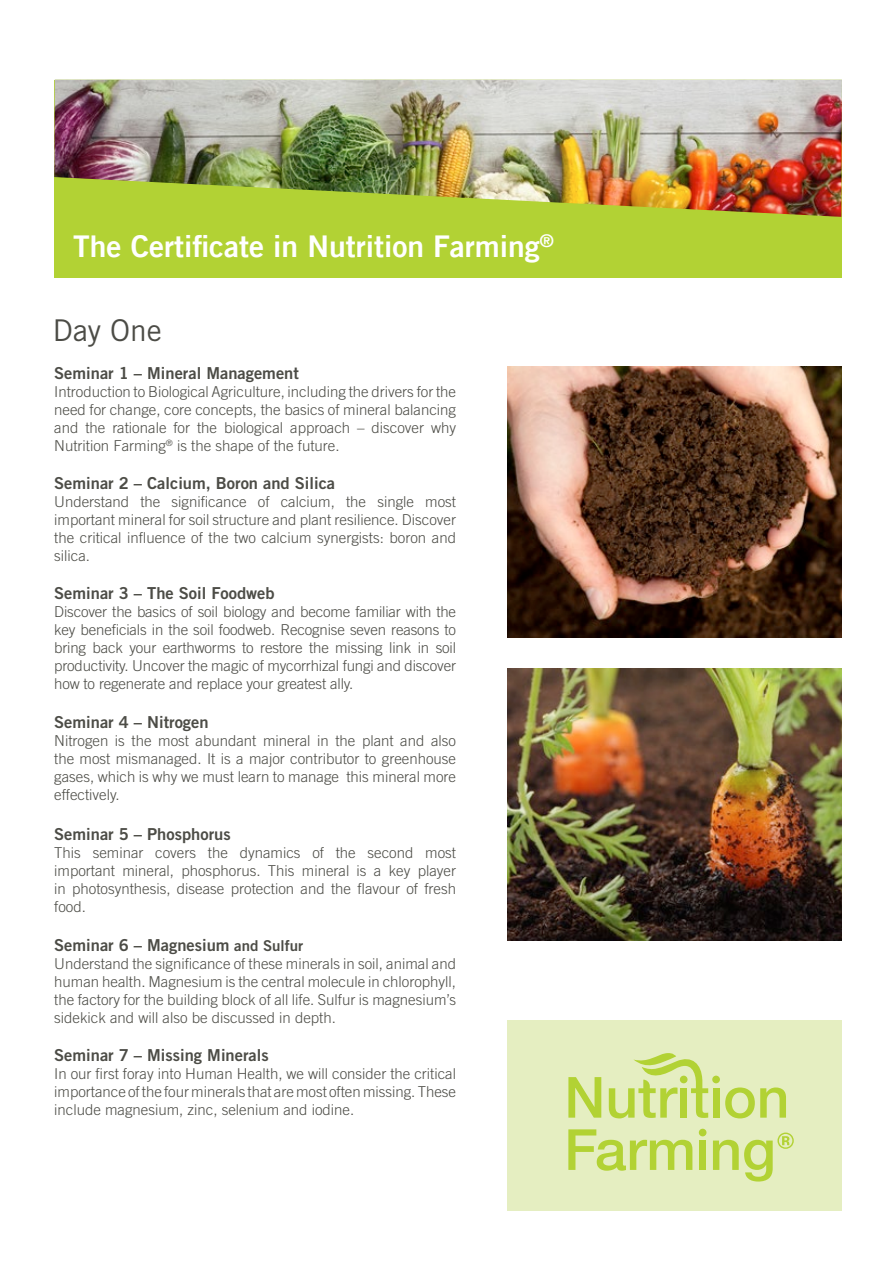
<style>
.page{position:relative;width:893px;height:1263px;background:#fff}
.page>*{position:absolute;margin:0;border:0;box-sizing:border-box;transform-origin:0 0}
.t1{font:30px "Trade Gothic LT Bold Two";color:#fff}
.t2{font:30px "Trade Gothic";color:#4c4c46}
.t3{font:16.5px "Trade Gothic Bold Two";color:#4c4c46}
.t4{font:300 15px/18px "Trade Gothic";color:#4c4c46;text-align:justify}
.s1{font-size:15px}
</style>
<div class="page">
<img style="left:507px;top:367px;width:335px;height:271px">
<img style="left:507px;top:669px;width:335px;height:272px">
<div style="left:507px;top:1020px;width:335px;height:191px;background:#e5eec1"></div>
<svg style="left:568px;top:1077px;width:33px;height:41px"></svg>
<div style="left:713px;top:1088px;width:6px;height:30px;background:#b2d234"></div>
<svg style="left:725px;top:1087px;width:61px;height:31px"></svg>
<svg style="left:568px;top:1129px;width:124px;height:42px"></svg>
<div style="left:699px;top:1140px;width:7px;height:30px;background:#b2d234"></div>
<div style="left:712px;top:1076px;width:8px;height:7px;background:#b2d234;border-radius:50%"></div>
<div style="left:699px;top:1129px;width:7px;height:7px;background:#b2d234;border-radius:50%"></div>
<svg style="left:609px;top:1053px;width:99px;height:65px"></svg>
<svg style="left:713px;top:1132px;width:81px;height:49px"></svg>
<div style="left:54px;top:80px;width:788px;height:197px;background:#b2d234"></div>
<img style="left:54px;top:80px;width:788px;height:137px">
<h1 class="t1" style="left:73px;top:227px;width:482px">The Certificate in Nutrition Farming<sup>®</sup></h1>
<h1 class="t2" style="left:53px;top:313px;width:111px">Day One</h1>
<p class="t3" style="left:54px;top:363px;width:246px">Seminar 1 – Mineral Management</p>
<p class="t4" style="left:54px;top:382px;width:403px">Introduction to Biological Agriculture, including the drivers for the need for change, core concepts, the basics of mineral balancing and the rationale for the biological approach – discover why Nutrition Farming<sup>®</sup> is the shape of the future.</p>
<p class="t3" style="left:54px;top:473px;width:282px">Seminar 2 – Calcium, Boron and Silica</p>
<p class="t4" style="left:54px;top:492px;width:403px">Understand the significance of calcium, the single most important mineral for soil structure and plant resilience. Discover the critical influence of the two calcium synergists: boron and silica.</p>
<p class="t3" style="left:54px;top:582px;width:222px">Seminar 3 – The Soil Foodweb</p>
<p class="t4" style="left:54px;top:602px;width:403px">Discover the basics of soil biology and become familiar with the key beneficials in the soil foodweb. Recognise seven reasons to bring back your earthworms to restore the missing link in soil productivity. Uncover the magic of mycorrhizal fungi and discover how to regenerate and replace your greatest ally.</p>
<p class="t3" style="left:54px;top:712px;width:156px">Seminar 4 – Nitrogen</p>
<p class="t4" style="left:54px;top:732px;width:403px">Nitrogen is the most abundant mineral in the plant and also the most mismanaged. It is a major contributor to greenhouse gases, which is why we must learn to manage this mineral more effectively.</p>
<p class="t3" style="left:54px;top:824px;width:178px">Seminar 5 – Phosphorus</p>
<p class="t4" style="left:54px;top:843px;width:403px">This seminar covers the dynamics of the second most important mineral, phosphorus. This mineral is a key player in photosynthesis, disease protection and the flavour of fresh food.</p>
<p class="t3" style="left:54px;top:935px;width:250px">Seminar 6 – Magnesium <span class="s1">and Sulfur</span></p>
<p class="t4" style="left:54px;top:955px;width:403px">Understand the significance of these minerals in soil, animal and human health. Magnesium is the central molecule in chlorophyll, the factory for the building block of all life. Sulfur is magnesium’s sidekick and will also be discussed in depth.</p>
<p class="t3" style="left:54px;top:1045px;width:216px">Seminar 7 – Missing Minerals</p>
<p class="t4" style="left:54px;top:1065px;width:403px">In our first foray into Human Health, we will consider the critical importance of the four minerals that are most often missing. These include magnesium, zinc, selenium and iodine.</p>
</div>
